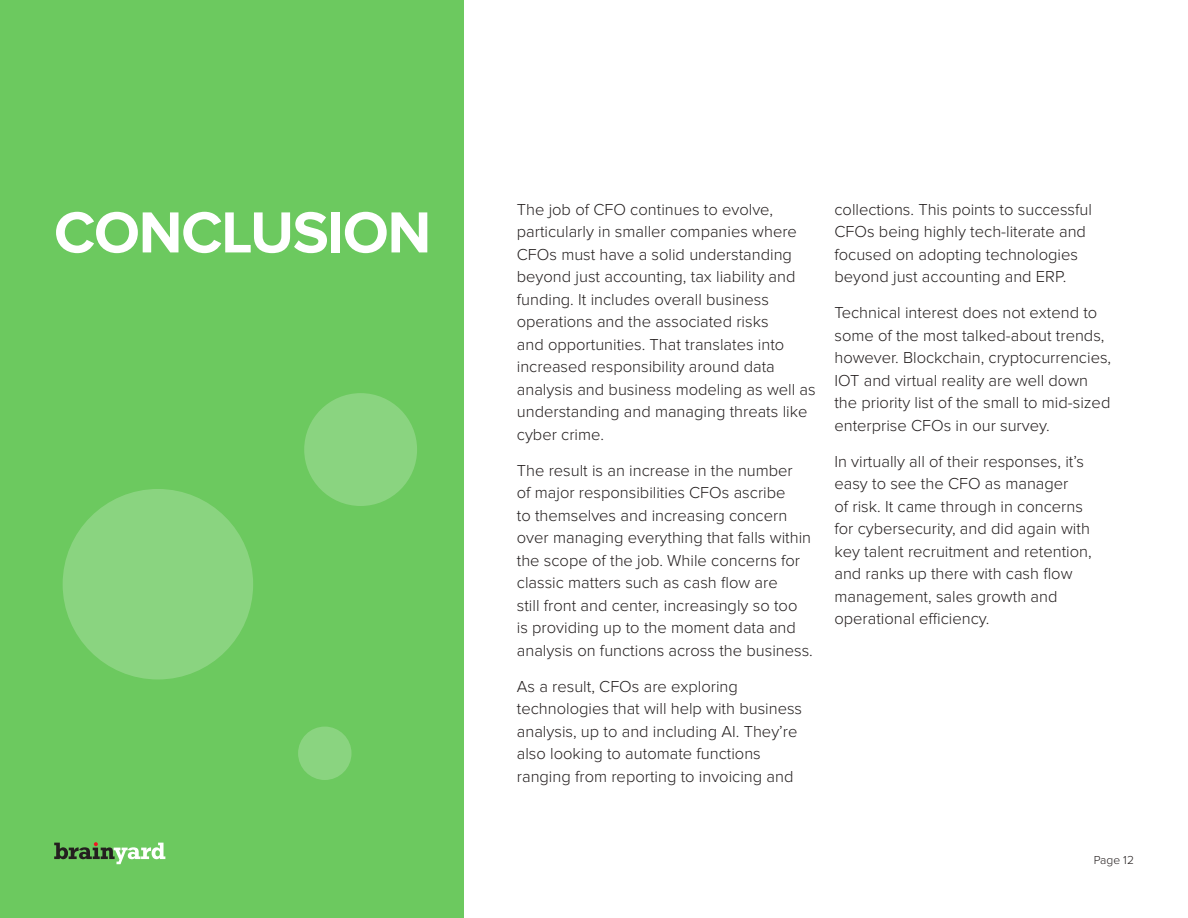
<style>
.page{position:relative;width:1188px;height:918px;background:#fff}
.page>*{position:absolute;margin:0;border:0;box-sizing:border-box;transform-origin:0 0}
.t1{font:700 60px "Proxima Nova";letter-spacing:-.02em;color:#fff}
.t2{font:300 16.5px/22.5px "Proxima Nova";color:#241f1f}
.t3{font:300 12px "Proxima Nova";color:#241f1f}
</style>
<div class="page">
<div style="left:0;top:0;width:464px;height:918px;background:#6cc95f"></div>
<svg style="left:54px;top:842px;width:111px;height:22px"></svg>
<div style="left:304px;top:393px;width:113px;height:113px;background:#8ad480;border-radius:50%"></div>
<div style="left:298px;top:727px;width:54px;height:53px;background:#8ad480;border-radius:50%"></div>
<div style="left:63px;top:489px;width:190px;height:190px;background:#8ad480;border-radius:50%"></div>
<h1 class="t1" style="left:54px;top:198px;width:379px">CONCLUSION</h1>
<p class="t2" style="left:517px;top:198px;width:300px">The job of CFO continues to evolve, particularly in smaller companies where CFOs must have a solid understanding beyond just accounting, tax liability and funding. It includes overall business operations and the associated risks<br>and opportunities. That translates into increased responsibility around data analysis and business modeling as well as understanding and managing threats like cyber crime.</p>
<p class="t2" style="left:517px;top:459px;width:298px">The result is an increase in the number<br>of major responsibilities CFOs ascribe<br>to themselves and increasing concern over managing everything that falls within the scope of the job. While concerns for classic matters such as cash flow are<br>still front and center, increasingly so too<br>is providing up to the moment data and analysis on functions across the business.</p>
<p class="t2" style="left:517px;top:675px;width:287px">As a result, CFOs are exploring technologies that will help with business analysis, up to and including AI. They’re also looking to automate functions ranging from reporting to invoicing and</p>
<p class="t2" style="left:834px;top:198px;width:259px">collections. This points to successful CFOs being highly tech-literate and focused on adopting technologies beyond just accounting and ERP.</p>
<p class="t2" style="left:834px;top:302px;width:278px">Technical interest does not extend to some of the most talked-about trends, however. Blockchain, cryptocurrencies, IOT and virtual reality are well down the priority list of the small to mid-sized enterprise CFOs in our survey.</p>
<p class="t2" style="left:834px;top:450px;width:259px">In virtually all of their responses, it’s easy to see the CFO as manager<br>of risk. It came through in concerns for cybersecurity, and did again with key talent recruitment and retention, and ranks up there with cash flow management, sales growth and operational efficiency.</p>
<p class="t3" style="left:1094px;top:853px;width:42px">Page 12</p>
</div>
